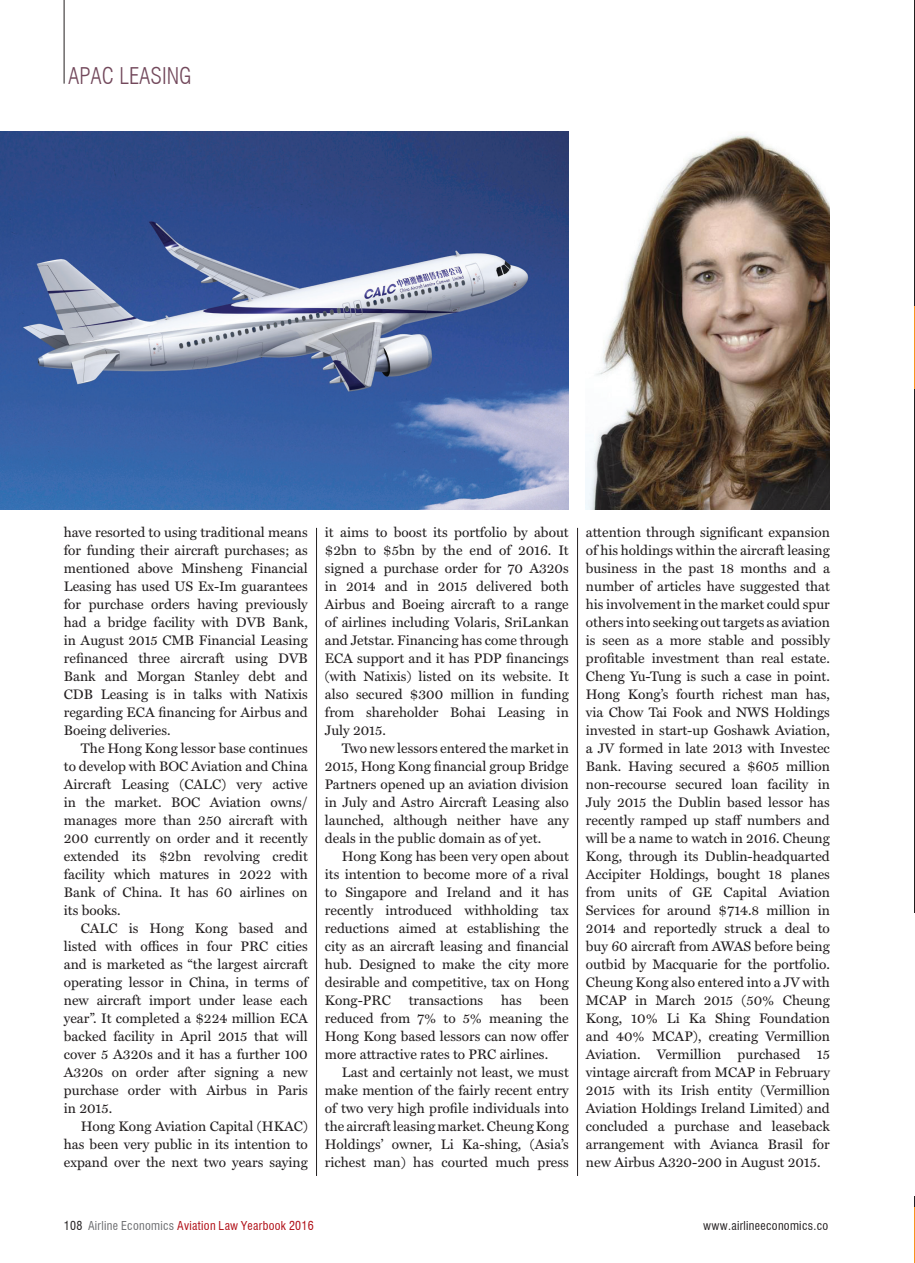
<style>
.page{position:relative;width:915px;height:1263px;background:#fff}
.page>*{position:absolute;margin:0;border:0;box-sizing:border-box;transform-origin:0 0}
.t1{font:300 condensed 22.5px "Swiss 721 BT";color:#72485b}
.t2{font:13.8px/18px "Miller Text";color:#231f20;text-align:justify}
.t3{font:condensed 12px "Swiss 721 BT";letter-spacing:.025em;color:#b00d15}
.t4{font:condensed 12px "Swiss 721 BT";letter-spacing:.025em;color:#231f20}
.s1{color:#231f20}
.s2{color:#6c6d70}
</style>
<div class="page">
<hr style="left:64px;top:0;width:1px;height:84px;background:#231f20">
<hr style="left:316px;top:528px;width:1px;height:648px;background:#231f20">
<hr style="left:577px;top:528px;width:1px;height:648px;background:#231f20">
<img style="left:0;top:132px;width:568px;height:378px">
<img style="left:585px;top:135px;width:244px;height:375px">
<p class="t1" style="left:68px;top:62px;width:125px">APAC LEASING</p>
<p class="t2" style="left:64px;top:524px;width:245px">have resorted to using traditional means</p>
<p class="t2" style="left:64px;top:542px;width:245px">for funding their aircraft purchases; as</p>
<p class="t2" style="left:64px;top:560px;width:245px">mentioned above Minsheng Financial</p>
<p class="t2" style="left:64px;top:578px;width:245px">Leasing has used US Ex-Im guarantees</p>
<p class="t2" style="left:64px;top:596px;width:245px">for purchase orders having previously</p>
<p class="t2" style="left:64px;top:614px;width:245px">had a bridge facility with DVB Bank,</p>
<p class="t2" style="left:64px;top:632px;width:245px">in August 2015 CMB Financial Leasing</p>
<p class="t2" style="left:64px;top:650px;width:245px">refinanced three aircraft using DVB</p>
<p class="t2" style="left:64px;top:668px;width:245px">Bank and Morgan Stanley debt and</p>
<p class="t2" style="left:64px;top:686px;width:245px">CDB Leasing is in talks with Natixis</p>
<p class="t2" style="left:64px;top:704px;width:245px">regarding ECA financing for Airbus and</p>
<p class="t2" style="left:64px;top:722px;width:108px">Boeing deliveries.</p>
<p class="t2" style="left:81px;top:740px;width:228px">The Hong Kong lessor base continues</p>
<p class="t2" style="left:64px;top:758px;width:245px">to develop with BOC Aviation and China</p>
<p class="t2" style="left:64px;top:776px;width:245px">Aircraft Leasing (CALC) very active</p>
<p class="t2" style="left:64px;top:794px;width:245px">in the market. BOC Aviation owns/</p>
<p class="t2" style="left:64px;top:812px;width:245px">manages more than 250 aircraft with</p>
<p class="t2" style="left:64px;top:830px;width:245px">200 currently on order and it recently</p>
<p class="t2" style="left:64px;top:848px;width:245px">extended its $2bn revolving credit</p>
<p class="t2" style="left:64px;top:866px;width:245px">facility which matures in 2022 with</p>
<p class="t2" style="left:64px;top:884px;width:245px">Bank of China. It has 60 airlines on</p>
<p class="t2" style="left:64px;top:902px;width:58px">its books.</p>
<p class="t2" style="left:81px;top:920px;width:228px">CALC is Hong Kong based and</p>
<p class="t2" style="left:64px;top:938px;width:245px">listed with offices in four PRC cities</p>
<p class="t2" style="left:64px;top:956px;width:245px">and is marketed as “the largest aircraft</p>
<p class="t2" style="left:64px;top:974px;width:245px">operating lessor in China, in terms of</p>
<p class="t2" style="left:64px;top:992px;width:245px">new aircraft import under lease each</p>
<p class="t2" style="left:64px;top:1010px;width:245px">year”. It completed a $224 million ECA</p>
<p class="t2" style="left:64px;top:1028px;width:245px">backed facility in April 2015 that will</p>
<p class="t2" style="left:64px;top:1046px;width:245px">cover 5 A320s and it has a further 100</p>
<p class="t2" style="left:64px;top:1064px;width:245px">A320s on order after signing a new</p>
<p class="t2" style="left:64px;top:1082px;width:245px">purchase order with Airbus in Paris</p>
<p class="t2" style="left:64px;top:1100px;width:50px">in 2015.</p>
<p class="t2" style="left:81px;top:1118px;width:228px">Hong Kong Aviation Capital (HKAC)</p>
<p class="t2" style="left:64px;top:1136px;width:245px">has been very public in its intention to</p>
<p class="t2" style="left:64px;top:1154px;width:245px">expand over the next two years saying</p>
<p class="t2" style="left:325px;top:524px;width:245px">it aims to boost its portfolio by about</p>
<p class="t2" style="left:325px;top:542px;width:245px">$2bn to $5bn by the end of 2016. It</p>
<p class="t2" style="left:325px;top:560px;width:245px">signed a purchase order for 70 A320s</p>
<p class="t2" style="left:325px;top:578px;width:245px">in 2014 and in 2015 delivered both</p>
<p class="t2" style="left:325px;top:596px;width:245px">Airbus and Boeing aircraft to a range</p>
<p class="t2" style="left:325px;top:614px;width:245px">of airlines including Volaris, SriLankan</p>
<p class="t2" style="left:325px;top:632px;width:245px">and Jetstar. Financing has come through</p>
<p class="t2" style="left:325px;top:650px;width:245px">ECA support and it has PDP financings</p>
<p class="t2" style="left:325px;top:668px;width:245px">(with Natixis) listed on its website. It</p>
<p class="t2" style="left:325px;top:686px;width:245px">also secured $300 million in funding</p>
<p class="t2" style="left:325px;top:704px;width:245px">from shareholder Bohai Leasing in</p>
<p class="t2" style="left:325px;top:722px;width:62px">July 2015.</p>
<p class="t2" style="left:342px;top:740px;width:228px">Two new lessors entered the market in</p>
<p class="t2" style="left:325px;top:758px;width:245px">2015, Hong Kong financial group Bridge</p>
<p class="t2" style="left:325px;top:776px;width:245px">Partners opened up an aviation division</p>
<p class="t2" style="left:325px;top:794px;width:245px">in July and Astro Aircraft Leasing also</p>
<p class="t2" style="left:325px;top:812px;width:245px">launched, although neither have any</p>
<p class="t2" style="left:325px;top:830px;width:218px">deals in the public domain as of yet.</p>
<p class="t2" style="left:342px;top:848px;width:228px">Hong Kong has been very open about</p>
<p class="t2" style="left:325px;top:866px;width:245px">its intention to become more of a rival</p>
<p class="t2" style="left:325px;top:884px;width:245px">to Singapore and Ireland and it has</p>
<p class="t2" style="left:325px;top:902px;width:245px">recently introduced withholding tax</p>
<p class="t2" style="left:325px;top:920px;width:245px">reductions aimed at establishing the</p>
<p class="t2" style="left:325px;top:938px;width:245px">city as an aircraft leasing and financial</p>
<p class="t2" style="left:325px;top:956px;width:245px">hub. Designed to make the city more</p>
<p class="t2" style="left:325px;top:974px;width:245px">desirable and competitive, tax on Hong</p>
<p class="t2" style="left:325px;top:992px;width:67px">Kong-PRC</p>
<p class="t2" style="left:408px;top:992px;width:76px">transactions</p>
<p class="t2" style="left:501px;top:992px;width:22px">has</p>
<p class="t2" style="left:539px;top:992px;width:30px">been</p>
<p class="t2" style="left:325px;top:1010px;width:245px">reduced from 7% to 5% meaning the</p>
<p class="t2" style="left:325px;top:1028px;width:245px">Hong Kong based lessors can now offer</p>
<p class="t2" style="left:325px;top:1046px;width:225px">more attractive rates to PRC airlines.</p>
<p class="t2" style="left:342px;top:1064px;width:228px">Last and certainly not least, we must</p>
<p class="t2" style="left:325px;top:1082px;width:245px">make mention of the fairly recent entry</p>
<p class="t2" style="left:325px;top:1100px;width:245px">of two very high profile individuals into</p>
<p class="t2" style="left:325px;top:1118px;width:245px">the aircraft leasing market. Cheung Kong</p>
<p class="t2" style="left:325px;top:1136px;width:245px">Holdings’ owner, Li Ka-shing, (Asia’s</p>
<p class="t2" style="left:325px;top:1154px;width:245px">richest man) has courted much press</p>
<p class="t2" style="left:585px;top:524px;width:245px">attention through significant expansion of his holdings within the aircraft leasing business in the past 18 months and a number of articles have suggested that his involvement in the market could spur others into seeking out targets as aviation is seen as a more stable and possibly profitable investment than real estate.<br>Cheng Yu-Tung is such a case in point.<br>Hong Kong’s fourth richest man has, via Chow Tai Fook and NWS Holdings invested in start-up Goshawk Aviation, a JV formed in late 2013 with Investec Bank. Having secured a $605 million non-recourse secured loan facility in July 2015 the Dublin based lessor has recently ramped up staff numbers and will be a name to watch in 2016. Cheung Kong, through its Dublin-headquarted Accipiter Holdings, bought 18 planes from units of GE Capital Aviation Services for around $714.8 million in 2014 and reportedly struck a deal to buy 60 aircraft from AWAS before being outbid by Macquarie for the portfolio.<br>Cheung Kong also entered into a JV with MCAP in March 2015 (50% Cheung Kong, 10% Li Ka Shing Foundation and 40% MCAP), creating Vermillion Aviation. Vermillion purchased 15 vintage aircraft from MCAP in February 2015 with its Irish entity (Vermillion Aviation Holdings Ireland Limited) and concluded a purchase and leaseback arrangement with Avianca Brasil for new Airbus A320-200 in August 2015.</p>
<p class="t3" style="left:64px;top:1218px;width:251px"><span class="s1">108</span> <span class="s2">Airline Economics</span> Aviation Law Yearbook 2016</p>
<p class="t4" style="left:703px;top:1218px;width:127px">www.airlineeconomics.co</p>
</div>
